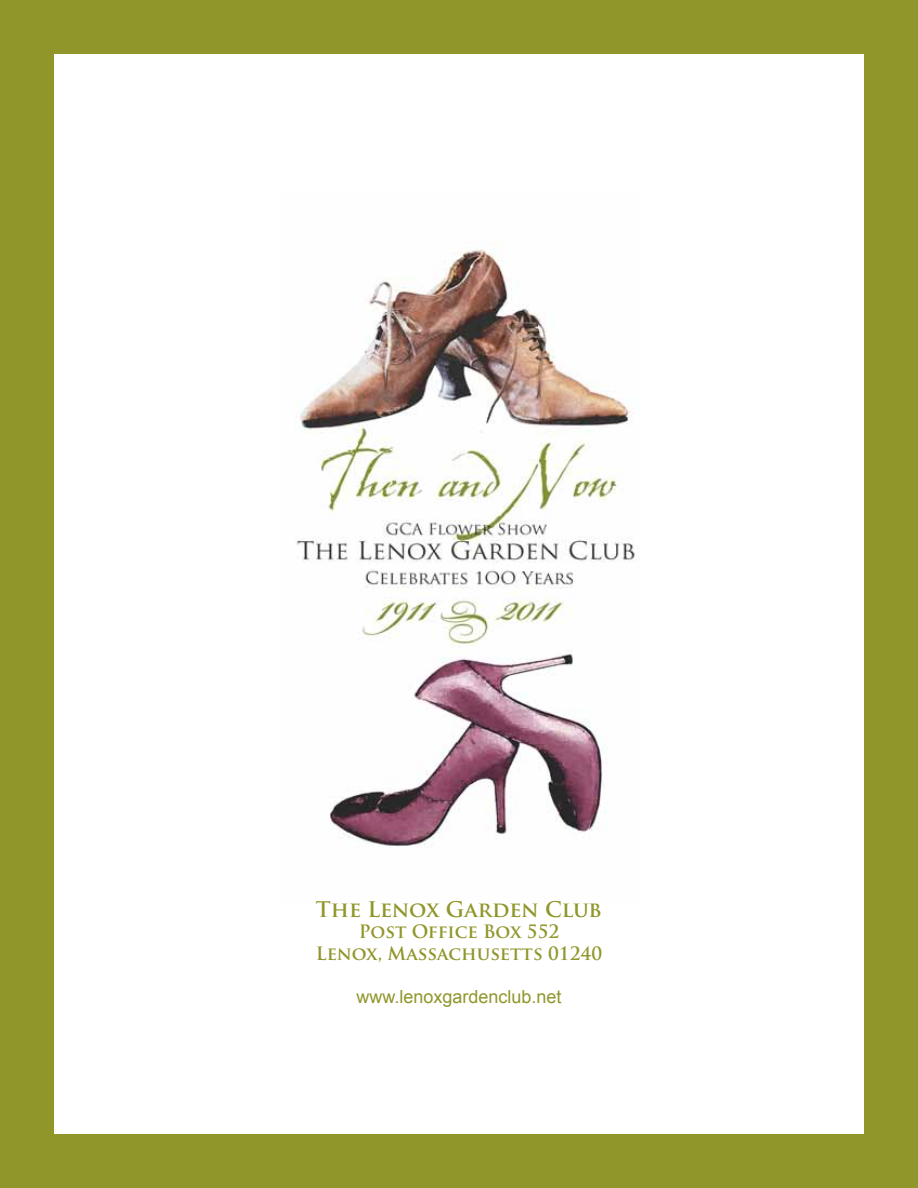
<style>
.page{position:relative;width:918px;height:1188px;background:#90962a}
.page>*{position:absolute;margin:0;border:0;box-sizing:border-box;transform-origin:0 0}
.t1{font:700 21px "Trajan Pro";letter-spacing:-.005em;color:#90962a}
.t2{font:700 18px/21.6px "Trajan Pro";color:#90962a;text-align:center}
.t3{font:18px "Arial";color:#90962a}
</style>
<div class="page">
<div style="left:54px;top:54px;width:810px;height:1080px;background:#fff"></div>
<img style="left:295px;top:249px;width:340px;height:599px">
<p class="t1" style="left:316px;top:896px;width:288px">The Lenox Garden Club</p>
<p class="t2" style="left:316px;top:921px;width:288px">Post Office Box 552<br>Lenox, Massachusetts 01240</p>
<p class="t3" style="left:356px;top:985px;width:207px">www.lenoxgardenclub.net</p>
</div>
